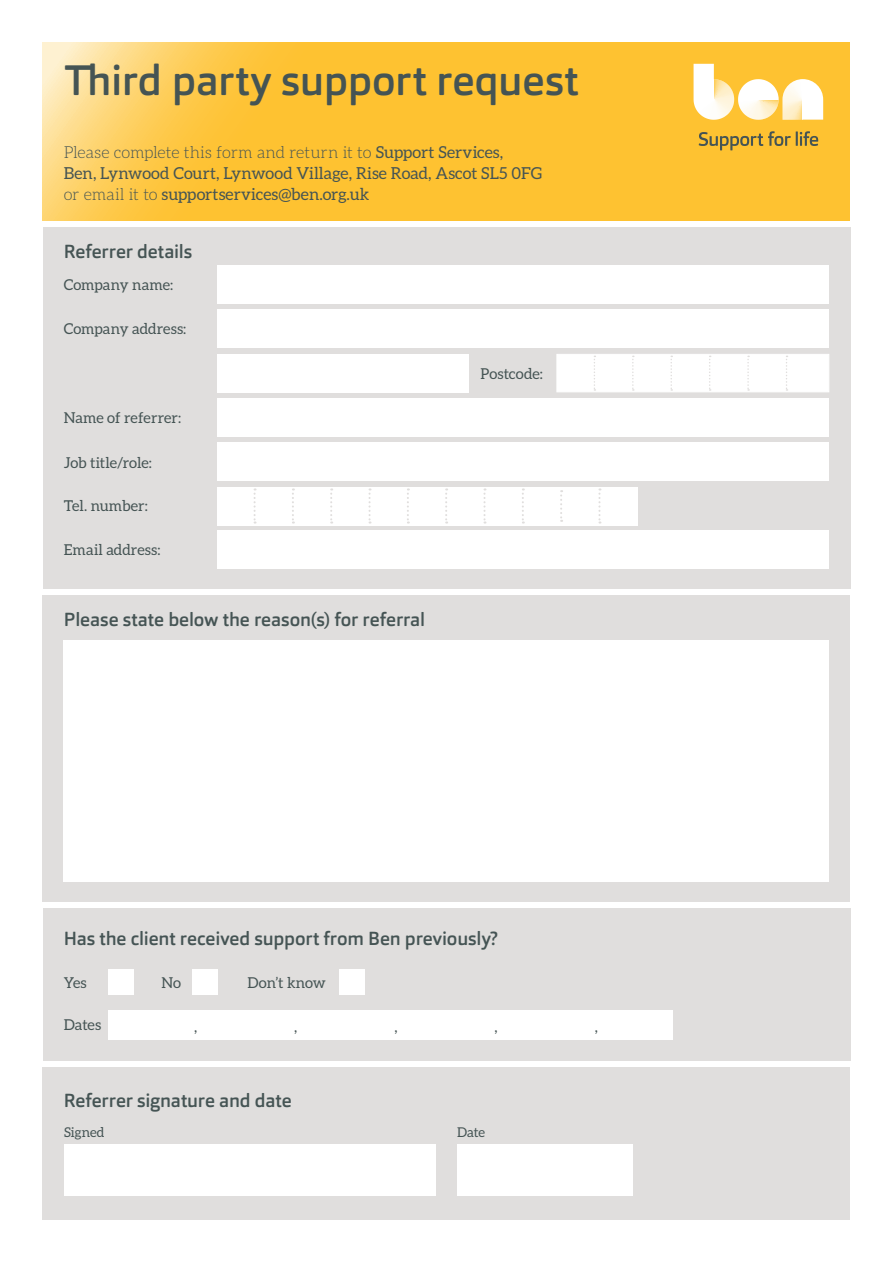
<style>
.page{position:relative;width:893px;height:1263px;background:#fff}
.page>*{position:absolute;margin:0;border:0;box-sizing:border-box;transform-origin:0 0}
.t1{font:500 42px "Orgon";color:#455454}
.Question{font:500 18.75px "Orgon";letter-spacing:-.005em;color:#455454}
.Regular_10pt{font:16.5px/21px "Aleo";letter-spacing:.005em;color:#455454}
.Regular_10pt-2{font:15px "Aleo";color:#455454}
.Light_10pt{font:13.5px "Aleo";letter-spacing:-.005em;color:#455454}
.s1{font-weight:300}
</style>
<div class="page">
<div style="left:43px;top:227px;width:807px;height:362px;background:#e0dedd"></div>
<div style="left:43px;top:595px;width:807px;height:307px;background:#e0dedd"></div>
<div style="left:43px;top:1067px;width:807px;height:153px;background:#e0dedd"></div>
<div style="left:43px;top:908px;width:807px;height:153px;background:#e0dedd"></div>
<svg style="left:43px;top:43px;width:807px;height:178px;background:#fec53e"></svg>
<div style="left:217px;top:265px;width:612px;height:39px;background:#fff"></div>
<div style="left:217px;top:309px;width:612px;height:39px;background:#fff"></div>
<div style="left:217px;top:354px;width:252px;height:38px;background:#fff"></div>
<div style="left:217px;top:398px;width:612px;height:38px;background:#fff"></div>
<div style="left:217px;top:443px;width:612px;height:38px;background:#fff"></div>
<div style="left:217px;top:530px;width:612px;height:39px;background:#fff"></div>
<div style="left:556px;top:354px;width:273px;height:38px;background:#fff"></div>
<svg style="left:632px;top:356px;width:2px;height:35px"></svg>
<svg style="left:670px;top:356px;width:2px;height:35px"></svg>
<svg style="left:709px;top:356px;width:2px;height:35px"></svg>
<svg style="left:747px;top:356px;width:2px;height:35px"></svg>
<svg style="left:786px;top:356px;width:1px;height:35px"></svg>
<svg style="left:594px;top:356px;width:1px;height:35px"></svg>
<div style="left:217px;top:487px;width:420px;height:38px;background:#fff"></div>
<svg style="left:254px;top:488px;width:2px;height:35px"></svg>
<svg style="left:292px;top:488px;width:2px;height:35px"></svg>
<svg style="left:330px;top:488px;width:2px;height:35px"></svg>
<svg style="left:369px;top:488px;width:2px;height:35px"></svg>
<svg style="left:407px;top:488px;width:2px;height:35px"></svg>
<svg style="left:445px;top:488px;width:2px;height:35px"></svg>
<svg style="left:483px;top:488px;width:2px;height:35px"></svg>
<svg style="left:522px;top:488px;width:2px;height:35px"></svg>
<svg style="left:560px;top:490px;width:2px;height:32px"></svg>
<svg style="left:598px;top:488px;width:2px;height:35px"></svg>
<div style="left:63px;top:640px;width:766px;height:241px;background:#fff"></div>
<div style="left:108px;top:969px;width:26px;height:26px;background:#fff"></div>
<div style="left:192px;top:969px;width:25px;height:26px;background:#fff"></div>
<div style="left:339px;top:969px;width:26px;height:26px;background:#fff"></div>
<div style="left:108px;top:1010px;width:565px;height:30px;background:#fff"></div>
<div style="left:64px;top:1145px;width:371px;height:51px;background:#fff"></div>
<div style="left:457px;top:1145px;width:175px;height:51px;background:#fff"></div>
<svg style="left:693px;top:64px;width:130px;height:56px"></svg>
<svg style="left:699px;top:131px;width:119px;height:19px;background:#cba33a"></svg>
<p class="t1" style="left:64px;top:54px;width:516px">Third party support request</p>
<p class="Regular_10pt" style="left:64px;top:141px;width:480px"><span class="s1">Please complete this form and return it to</span> Support Services,<br>Ben, Lynwood Court, Lynwood Village, Rise Road, Ascot SL5 0FG <span class="s1">or email it to</span> supportservices@ben.org.uk</p>
<p class="Question" style="left:64px;top:240px;width:130px">Referrer details</p>
<p class="Regular_10pt-2" style="left:64px;top:276px;width:111px">Company name:</p>
<p class="Regular_10pt-2" style="left:64px;top:320px;width:124px">Company address:</p>
<p class="Regular_10pt-2" style="left:64px;top:409px;width:119px">Name of referrer:</p>
<p class="Regular_10pt-2" style="left:64px;top:455px;width:90px">Job title/role:</p>
<p class="Regular_10pt-2" style="left:64px;top:498px;width:86px">Tel. number:</p>
<p class="Regular_10pt-2" style="left:64px;top:541px;width:98px">Email address:</p>
<p class="Question" style="left:64px;top:607px;width:363px">Please state below the reason(s) for referral</p>
<p class="Regular_10pt-2" style="left:480px;top:365px;width:64px">Postcode:</p>
<p class="Question" style="left:64px;top:926px;width:436px">Has the client received support from Ben previously?</p>
<p class="Regular_10pt-2" style="left:64px;top:974px;width:24px">Yes</p>
<p class="Regular_10pt-2" style="left:162px;top:974px;width:21px">No</p>
<p class="Regular_10pt-2" style="left:247px;top:974px;width:80px">Don’t know</p>
<p class="Regular_10pt-2" style="left:64px;top:1016px;width:39px">Dates</p>
<p class="Regular_10pt-2" style="left:194px;top:1018px;width:5px">,</p>
<p class="Regular_10pt-2" style="left:294px;top:1018px;width:5px">,</p>
<p class="Regular_10pt-2" style="left:394px;top:1018px;width:5px">,</p>
<p class="Regular_10pt-2" style="left:495px;top:1018px;width:5px">,</p>
<p class="Regular_10pt-2" style="left:595px;top:1018px;width:5px">,</p>
<p class="Question" style="left:64px;top:1089px;width:230px">Referrer signature and date</p>
<p class="Light_10pt" style="left:64px;top:1124px;width:42px">Signed</p>
<p class="Light_10pt" style="left:457px;top:1124px;width:29px">Date</p>
</div>
